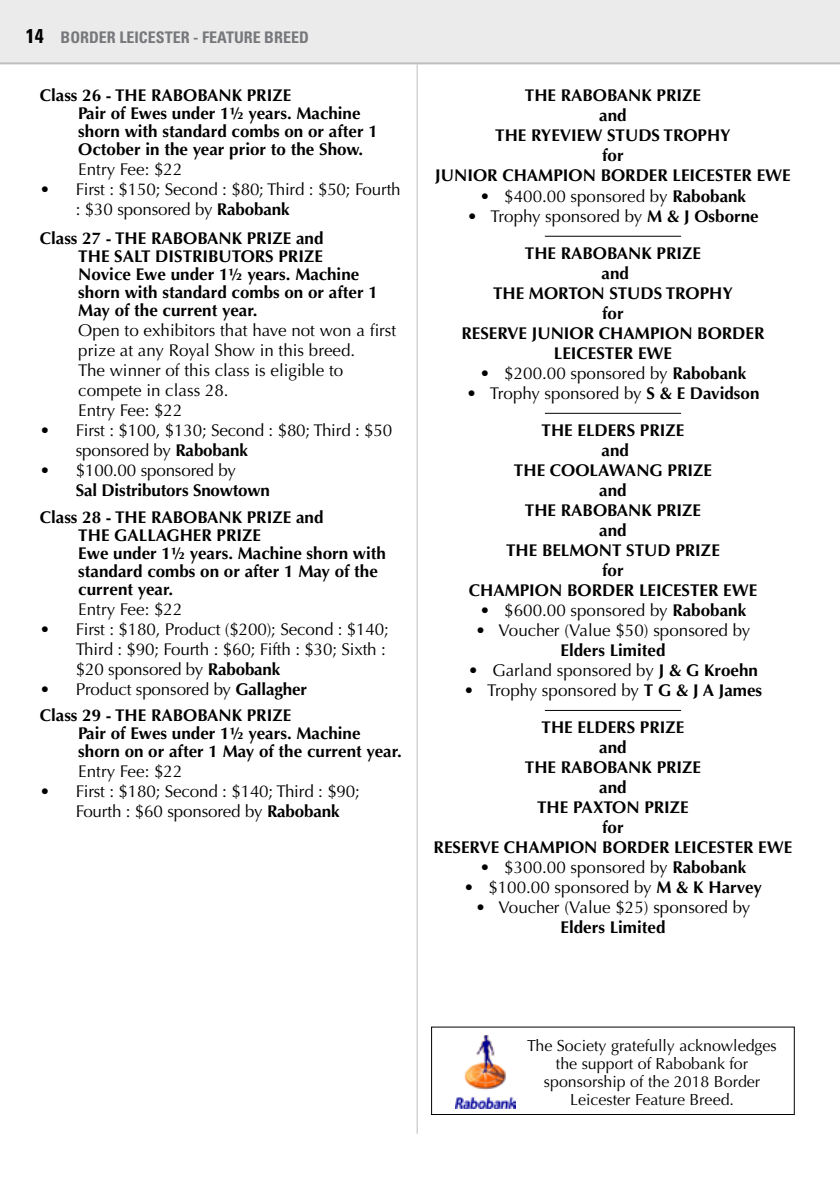
<style>
.page{position:relative;width:840px;height:1191px;background:#fff}
.page>*{position:absolute;margin:0;border:0;box-sizing:border-box;transform-origin:0 0}
.t1{font:700 17px/20px "Optima";color:#000;text-align:center}
.t2{font:17px/20px "Optima";color:#000}
.t3{font:16px/18px "Optima";color:#000;text-align:center}
.t4{font:700 condensed 16px "Univers";color:#77787b}
.s1{font-size:20px;color:#000}
.s2{font-weight:700}
.s3{font-weight:400}
</style>
<div class="page">
<div style="left:0;top:0;width:839px;height:63px;background:#ebebec"></div>
<hr style="left:0;top:62px;width:839px;height:2px;background:#bcbec0">
<hr style="left:416px;top:64px;width:1px;height:1069px;background:#bcbec0">
<hr style="left:544px;top:236px;width:136px;height:1px;background:#000">
<hr style="left:544px;top:413px;width:136px;height:1px;background:#000">
<hr style="left:544px;top:710px;width:136px;height:1px;background:#000">
<img style="left:455px;top:1036px;width:60px;height:72px">
<p class="t4" style="left:26px;top:27px;width:284px"><span class="s1">14</span> BORDER LEICESTER - FEATURE BREED</p>
<p class="t1" style="left:78px;top:86px;width:301px;line-height:18px;text-align:left;text-indent:-39px">Class 26 - THE RABOBANK PRIZE<br>Pair of Ewes under 1½ years. Machine shorn with standard combs on or after 1<br>October in the year prior to the Show.</p>
<p class="t2" style="left:78px;top:159px;width:106px">Entry Fee: $22</p>
<p class="t2" style="left:76px;top:179px;width:326px;text-indent:-36px">• First : $150; Second : $80; Third : $50; Fourth : $30 sponsored by <span class="s2">Rabobank</span></p>
<p class="t1" style="left:78px;top:229px;width:301px;line-height:18px;text-align:left;text-indent:-39px">Class 27 - THE RABOBANK PRIZE and<br>THE SALT DISTRIBUTORS PRIZE<br>Novice Ewe under 1½ years. Machine shorn with standard combs on or after 1<br>May of the current year.</p>
<p class="t2" style="left:78px;top:320px;width:319px">Open to exhibitors that have not won a first prize at any Royal Show in this breed.<br>The winner of this class is eligible to compete in class 28.<br>Entry Fee: $22</p>
<p class="t2" style="left:76px;top:420px;width:318px;text-indent:-36px">• First : $100, $130; Second : $80; Third : $50 sponsored by <span class="s2">Rabobank</span></p>
<p class="t2" style="left:40px;top:460px;width:197px">• $100.00 sponsored by</p>
<p class="t1" style="left:40px;top:477px;width:285px;line-height:26.6px;text-align:left;text-indent:36px">Sal Distributors Snowtown<br>Class 28 - THE RABOBANK PRIZE and</p>
<p class="t1" style="left:78px;top:526px;width:309px;line-height:18px;text-align:left">THE GALLAGHER PRIZE<br>Ewe under 1½ years. Machine shorn with standard combs on or after 1 May of the current year.</p>
<p class="t2" style="left:78px;top:599px;width:106px">Entry Fee: $22</p>
<p class="t2" style="left:76px;top:619px;width:314px;text-indent:-36px">• First : $180, Product ($200); Second : $140;<br>Third : $90; Fourth : $60; Fifth : $30; Sixth : $20 sponsored by <span class="s2">Rabobank</span></p>
<p class="t1" style="left:40px;top:676px;width:268px;line-height:26.6px;text-align:left"><span class="s3">• Product sponsored by</span> Gallagher<br>Class 29 - THE RABOBANK PRIZE</p>
<p class="t1" style="left:78px;top:724px;width:325px;line-height:18px;text-align:left">Pair of Ewes under 1½ years. Machine shorn on or after 1 May of the current year.</p>
<p class="t2" style="left:78px;top:761px;width:106px">Entry Fee: $22</p>
<p class="t2" style="left:76px;top:781px;width:285px;text-indent:-36px">• First : $180; Second : $140; Third : $90;<br>Fourth : $60 sponsored by <span class="s2">Rabobank</span></p>
<p class="t1" style="left:435px;top:85px;width:357px">THE RABOBANK PRIZE<br>and<br>THE RYEVIEW STUDS TROPHY<br>for<br>JUNIOR CHAMPION BORDER LEICESTER EWE</p>
<p class="t2" style="left:479px;top:187px;width:268px">• $400.00 sponsored by <span class="s2">Rabobank</span></p>
<p class="t1" style="left:467px;top:198px;width:293px;line-height:37px"><span class="s3">• Trophy sponsored by</span> M &amp; J Osborne<br>THE RABOBANK PRIZE</p>
<p class="t1" style="left:461px;top:263px;width:304px">and<br>THE MORTON STUDS TROPHY<br>for<br>RESERVE JUNIOR CHAMPION BORDER<br>LEICESTER EWE</p>
<p class="t2" style="left:479px;top:363px;width:268px">• $200.00 sponsored by <span class="s2">Rabobank</span></p>
<p class="t1" style="left:466px;top:375px;width:294px;line-height:37px"><span class="s3">• Trophy sponsored by</span> S &amp; E Davidson<br>THE ELDERS PRIZE</p>
<p class="t1" style="left:468px;top:440px;width:290px">and<br>THE COOLAWANG PRIZE<br>and<br>THE RABOBANK PRIZE<br>and<br>THE BELMONT STUD PRIZE<br>for<br>CHAMPION BORDER LEICESTER EWE</p>
<p class="t2" style="left:479px;top:600px;width:268px">• $600.00 sponsored by <span class="s2">Rabobank</span></p>
<p class="t2" style="left:475px;top:620px;width:276px">• Voucher (Value $50) sponsored by</p>
<p class="t1" style="left:560px;top:640px;width:106px">Elders Limited</p>
<p class="t2" style="left:467px;top:660px;width:291px">• Garland sponsored by <span class="s2">J &amp; G Kroehn</span></p>
<p class="t1" style="left:463px;top:672px;width:299px;line-height:37px"><span class="s3">• Trophy sponsored by</span> T G &amp; J A James<br>THE ELDERS PRIZE</p>
<p class="t1" style="left:433px;top:737px;width:360px">and<br>THE RABOBANK PRIZE<br>and<br>THE PAXTON PRIZE<br>for<br>RESERVE CHAMPION BORDER LEICESTER EWE</p>
<p class="t2" style="left:479px;top:857px;width:268px">• $300.00 sponsored by <span class="s2">Rabobank</span></p>
<p class="t2" style="left:463px;top:877px;width:299px">• $100.00 sponsored by <span class="s2">M &amp; K Harvey</span></p>
<p class="t2" style="left:475px;top:897px;width:276px">• Voucher (Value $25) sponsored by</p>
<p class="t1" style="left:560px;top:917px;width:106px">Elders Limited</p>
<p class="t3" style="left:527px;top:1036px;width:251px">The Society gratefully acknowledges the support of Rabobank for sponsorship of the 2018 Border<br>Leicester Feature Breed.</p>
</div>
